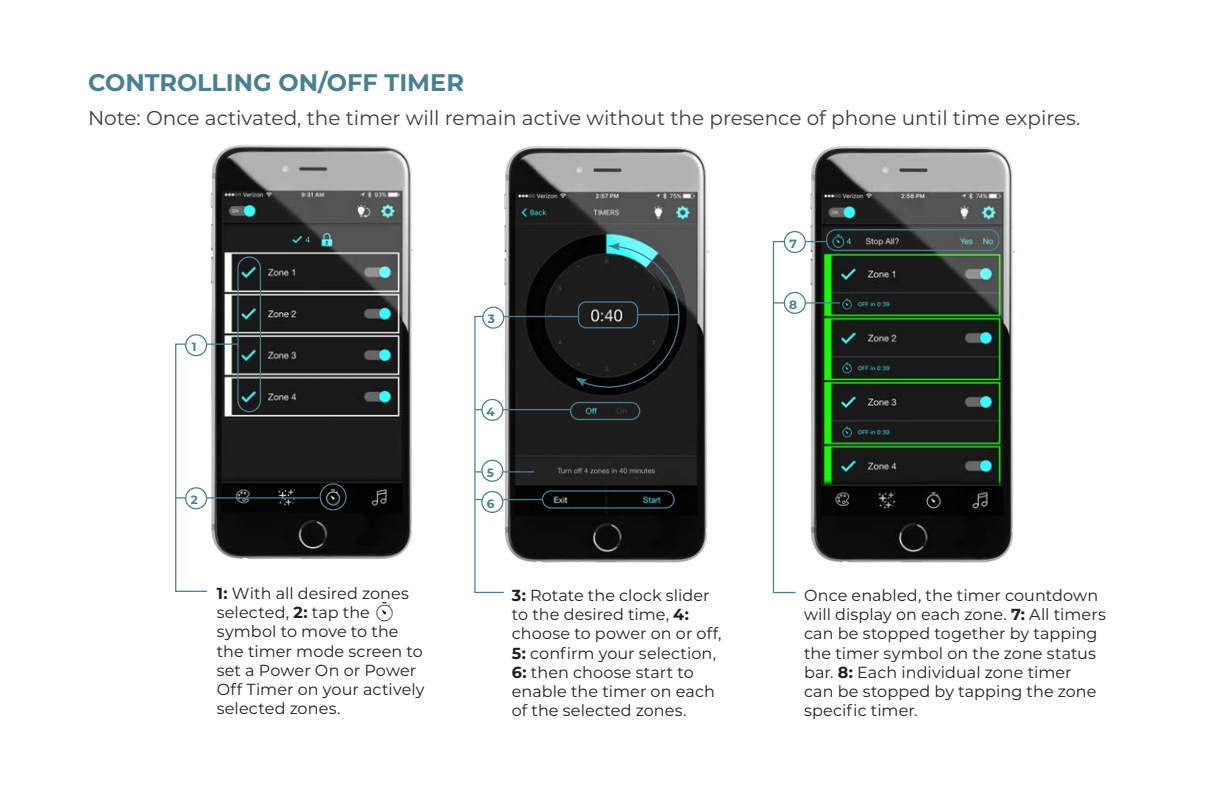
<style>
.page{position:relative;width:1224px;height:792px;background:#fff}
.page>*{position:absolute;margin:0;border:0;box-sizing:border-box;transform-origin:0 0}
.t1{font:700 24px "Montserrat";color:#4a7f92}
.t2{font:20px "Montserrat";color:#3e3e3f}
.t3{font:16px/19.2px "Montserrat";letter-spacing:.005em;color:#231f20}
.t4{font:700 12px "Montserrat";color:#4a7f92}
.s1{font-weight:700}
</style>
<div class="page">
<img style="left:376px;top:602px;width:17px;height:20px">
<img style="left:202px;top:145px;width:211px;height:414px">
<div style="left:237px;top:256px;width:24px;height:156px;border:1px solid #4a7f92;border-radius:11px"></div>
<div style="left:320px;top:483px;width:27px;height:27px;border:1px solid #4a7f92;border-radius:50%"></div>
<svg style="left:175px;top:343px;width:64px;height:249px"></svg>
<hr style="left:176px;top:497px;width:143px;height:2px;background:#4a7f92">
<div style="left:186px;top:488px;width:21px;height:21px;background:#fff;border-radius:50%"></div>
<div style="left:185px;top:487px;width:22px;height:22px;border:1px solid #4a7f92;border-radius:50%"></div>
<div style="left:186px;top:335px;width:21px;height:21px;background:#fff;border-radius:50%"></div>
<div style="left:185px;top:334px;width:22px;height:22px;border:1px solid #4a7f92;border-radius:50%"></div>
<img style="left:504px;top:146px;width:205px;height:417px">
<svg style="left:474px;top:243px;width:206px;height:351px"></svg>
<div style="left:578px;top:301px;width:60px;height:27px;border:1px solid #4a7f92;border-radius:8px"></div>
<hr style="left:638px;top:314px;width:40px;height:1px;background:#4a7f92">
<hr style="left:475px;top:409px;width:95px;height:1px;background:#4a7f92">
<div style="left:570px;top:402px;width:70px;height:18px;border:1px solid #4a7f92;border-radius:8px"></div>
<div style="left:542px;top:490px;width:133px;height:19px;border:1px solid #4a7f92;border-radius:8px"></div>
<hr style="left:475px;top:471px;width:59px;height:2px;background:#4a7f92">
<hr style="left:475px;top:499px;width:67px;height:1px;background:#4a7f92">
<div style="left:482px;top:399px;width:21px;height:21px;background:#fff;border-radius:50%"></div>
<div style="left:481px;top:399px;width:22px;height:22px;border:1px solid #4a7f92;border-radius:50%"></div>
<div style="left:482px;top:460px;width:21px;height:21px;background:#fff;border-radius:50%"></div>
<div style="left:481px;top:460px;width:22px;height:22px;border:1px solid #4a7f92;border-radius:50%"></div>
<div style="left:482px;top:492px;width:21px;height:20px;background:#fff;border-radius:50%"></div>
<div style="left:481px;top:491px;width:22px;height:22px;border:1px solid #4a7f92;border-radius:50%"></div>
<div style="left:483px;top:307px;width:21px;height:21px;background:#fff;border-radius:50%"></div>
<div style="left:482px;top:307px;width:22px;height:22px;border:1px solid #4a7f92;border-radius:50%"></div>
<img style="left:798px;top:146px;width:217px;height:417px">
<div style="left:826px;top:229px;width:173px;height:22px;border:1px solid #4a7f92;border-radius:9px"></div>
<svg style="left:772px;top:240px;width:55px;height:354px"></svg>
<hr style="left:773px;top:302px;width:67px;height:2px;background:#4a7f92">
<div style="left:784px;top:292px;width:21px;height:21px;background:#fff;border-radius:50%"></div>
<div style="left:784px;top:292px;width:22px;height:22px;border:1px solid #4a7f92;border-radius:50%"></div>
<div style="left:784px;top:232px;width:21px;height:20px;background:#fff;border-radius:50%"></div>
<div style="left:784px;top:231px;width:22px;height:22px;border:1px solid #4a7f92;border-radius:50%"></div>
<p class="t1" style="left:88px;top:65px;width:378px">CONTROLLING ON/OFF TIMER</p>
<p class="t2" style="left:88px;top:104px;width:994px">Note: Once activated, the timer will remain active without the presence of phone until time expires.</p>
<p class="t4" style="left:789px;top:235px;width:9px">7</p>
<p class="t4" style="left:192px;top:338px;width:6px">1</p>
<p class="t4" style="left:191px;top:491px;width:9px">2</p>
<p class="t3" style="left:217px;top:583px;width:209px"><span class="s1">1:</span> With all desired zones selected, <span class="s1">2:</span> tap the symbol to move to the the timer mode screen to set a Power On or Power<br>Off Timer on your actively selected zones.</p>
<p class="t4" style="left:488px;top:311px;width:9px">3</p>
<p class="t4" style="left:486px;top:403px;width:10px">4</p>
<p class="t4" style="left:487px;top:464px;width:9px">5</p>
<p class="t4" style="left:487px;top:495px;width:9px">6</p>
<p class="t3" style="left:512px;top:585px;width:211px"><span class="s1">3:</span> Rotate the clock slider to the desired time, <span class="s1">4: </span>choose to power on or off,<br><span class="s1">5:</span> confirm your selection,<br><span class="s1">6:</span> then choose start to enable the timer on each of the selected zones.</p>
<p class="t4" style="left:789px;top:296px;width:9px">8</p>
<p class="t3" style="left:804px;top:585px;width:303px">Once enabled, the timer countdown will display on each zone. <span class="s1">7:</span> All timers can be stopped together by tapping the timer symbol on the zone status bar. <span class="s1">8:</span> Each individual zone timer<br>can be stopped by tapping the zone specific timer.</p>
</div>
